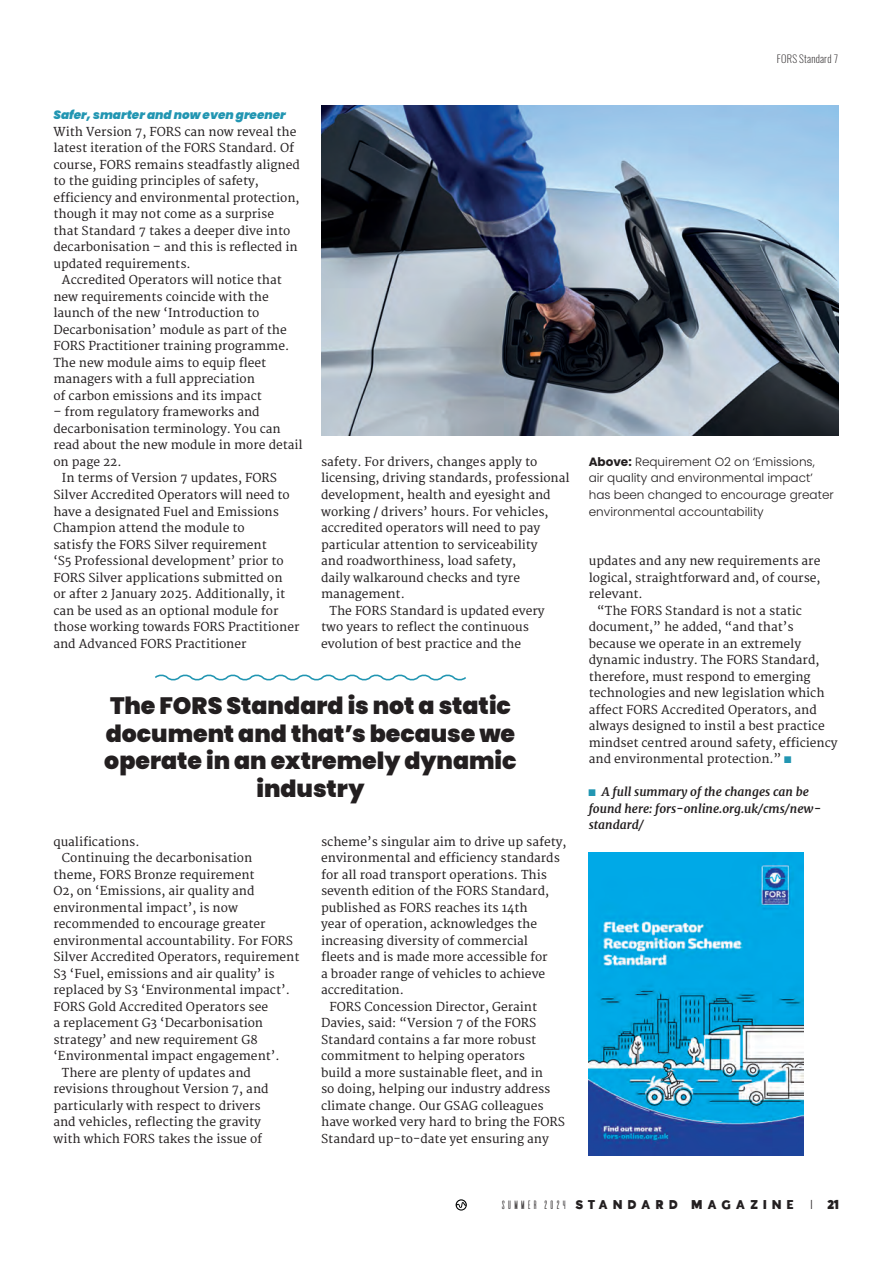
<style>
.page{position:relative;width:894px;height:1264px;background:#fff}
.page>*{position:absolute;margin:0;border:0;box-sizing:border-box;transform-origin:0 0}
.t1{font:900 23.7px/27.6px "Poppins";color:#231f20;text-align:center}
.t2{font:12px/16.5px "Merriweather";color:#231f20}
.t3{font:300 12px/16.5px "Poppins";color:#231f20}
.t4{font:italic 700 12px/16.5px "Merriweather";color:#231f20}
.t5{font:italic 900 12px "Poppins";color:#2296b2}
.t6{font:10.5px "De Valencia";color:#231f20}
.t7{font:200 10.5px "Oswald";letter-spacing:.02em;color:#231f20}
.t8{font:10.5px "Indigo";letter-spacing:.555em;color:#231f20}
.s1{font-weight:700}
.s2{font-family:"Alata";color:#2296b2}
.s3{font-family:"Alata";font-weight:400;font-style:normal;color:#2296b2}
.s4{font-family:"Indigo"}
</style>
<div class="page">
<svg style="left:456px;top:1199px;width:11px;height:11px"></svg>
<img style="left:589px;top:852px;width:215px;height:303px">
<svg style="left:155px;top:674px;width:311px;height:7px"></svg>
<img style="left:321px;top:106px;width:517px;height:329px">
<p class="t7" style="left:777px;top:51px;width:63px">FORS Standard 7</p>
<p class="t5" style="left:53px;top:108px;width:234px">Safer, smarter and now even greener</p>
<p class="t2" style="left:53px;top:124px;width:248px">With Version 7, FORS can now reveal the latest iteration of the FORS Standard. Of course, FORS remains steadfastly aligned to the guiding principles of safety, efficiency and environmental protection, though it may not come as a surprise that Standard 7 takes a deeper dive into decarbonisation – and this is reflected in updated requirements.</p>
<p class="t2" style="left:53px;top:272px;width:237px;text-indent:9px">Accredited Operators will notice that new requirements coincide with the launch of the new ‘Introduction to Decarbonisation’ module as part of the FORS Practitioner training programme.<br>The new module aims to equip fleet managers with a full appreciation<br>of carbon emissions and its impact</p>
<p class="t2" style="left:53px;top:404px;width:208px">– from regulatory frameworks and</p>
<p class="t2" style="left:53px;top:421px;width:229px">decarbonisation terminology. You can</p>
<p class="t2" style="left:53px;top:437px;width:251px">read about the new module in more detail</p>
<p class="t2" style="left:53px;top:454px;width:70px">on page 22.</p>
<p class="t2" style="left:62px;top:470px;width:217px">In terms of Version 7 updates, FORS</p>
<p class="t2" style="left:53px;top:487px;width:238px">Silver Accredited Operators will need to</p>
<p class="t2" style="left:53px;top:503px;width:227px">have a designated Fuel and Emissions</p>
<p class="t2" style="left:53px;top:520px;width:193px">Champion attend the module to</p>
<p class="t2" style="left:53px;top:536px;width:215px">satisfy the FORS Silver requirement</p>
<p class="t2" style="left:53px;top:553px;width:232px">‘S5 Professional development’ prior to</p>
<p class="t2" style="left:53px;top:569px;width:231px">FORS Silver applications submitted on</p>
<p class="t2" style="left:53px;top:586px;width:233px">or after 2 January 2025. Additionally, it</p>
<p class="t2" style="left:53px;top:602px;width:227px">can be used as an optional module for</p>
<p class="t2" style="left:53px;top:619px;width:248px">those working towards FORS Practitioner</p>
<p class="t2" style="left:53px;top:635px;width:195px">and Advanced FORS Practitioner</p>
<p class="t2" style="left:321px;top:454px;width:218px">safety. For drivers, changes apply to</p>
<p class="t2" style="left:321px;top:470px;width:250px">licensing, driving standards, professional</p>
<p class="t2" style="left:321px;top:487px;width:231px">development, health and eyesight and</p>
<p class="t2" style="left:321px;top:503px;width:229px">working / drivers’ hours. For vehicles,</p>
<p class="t2" style="left:321px;top:520px;width:221px">accredited operators will need to pay</p>
<p class="t2" style="left:321px;top:536px;width:218px">particular attention to serviceability</p>
<p class="t2" style="left:321px;top:553px;width:197px">and roadworthiness, load safety,</p>
<p class="t2" style="left:321px;top:569px;width:200px">daily walkaround checks and tyre</p>
<p class="t2" style="left:321px;top:586px;width:85px">management.</p>
<p class="t2" style="left:330px;top:602px;width:217px">The FORS Standard is updated every</p>
<p class="t2" style="left:321px;top:619px;width:209px">two years to reflect the continuous</p>
<p class="t2" style="left:321px;top:635px;width:201px">evolution of best practice and the</p>
<h1 class="t1" style="left:104px;top:692px;width:414px">The FORS Standard is not a static document and that’s because we operate in an extremely dynamic industry</h1>
<p class="t2" style="left:53px;top:833px;width:88px">qualifications.</p>
<p class="t2" style="left:62px;top:850px;width:192px">Continuing the decarbonisation</p>
<p class="t2" style="left:53px;top:866px;width:203px">theme, FORS Bronze requirement</p>
<p class="t2" style="left:53px;top:883px;width:203px">O2, on ‘Emissions, air quality and</p>
<p class="t2" style="left:53px;top:899px;width:186px">environmental impact’, is now</p>
<p class="t2" style="left:53px;top:916px;width:214px">recommended to encourage greater</p>
<p class="t2" style="left:53px;top:932px;width:241px">environmental accountability. For FORS</p>
<p class="t2" style="left:53px;top:949px;width:247px">Silver Accredited Operators, requirement</p>
<p class="t2" style="left:53px;top:965px;width:223px">S3 ‘Fuel, emissions and air quality’ is</p>
<p class="t2" style="left:53px;top:982px;width:238px">replaced by S3 ‘Environmental impact’.</p>
<p class="t2" style="left:53px;top:998px;width:216px">FORS Gold Accredited Operators see</p>
<p class="t2" style="left:53px;top:1015px;width:211px">a replacement G3 ‘Decarbonisation</p>
<p class="t2" style="left:53px;top:1031px;width:206px">strategy’ and new requirement G8</p>
<p class="t2" style="left:53px;top:1048px;width:228px">‘Environmental impact engagement’.</p>
<p class="t2" style="left:62px;top:1064px;width:190px">There are plenty of updates and</p>
<p class="t2" style="left:53px;top:1081px;width:217px">revisions throughout Version 7, and</p>
<p class="t2" style="left:53px;top:1097px;width:209px">particularly with respect to drivers</p>
<p class="t2" style="left:53px;top:1114px;width:209px">and vehicles, reflecting the gravity</p>
<p class="t2" style="left:53px;top:1130px;width:210px">with which FORS takes the issue of</p>
<p class="t2" style="left:321px;top:833px;width:247px">scheme’s singular aim to drive up safety,</p>
<p class="t2" style="left:321px;top:850px;width:240px">environmental and efficiency standards</p>
<p class="t2" style="left:321px;top:866px;width:227px">for all road transport operations. This</p>
<p class="t2" style="left:321px;top:883px;width:230px">seventh edition of the FORS Standard,</p>
<p class="t2" style="left:321px;top:899px;width:208px">published as FORS reaches its 14th</p>
<p class="t2" style="left:321px;top:916px;width:217px">year of operation, acknowledges the</p>
<p class="t2" style="left:321px;top:932px;width:208px">increasing diversity of commercial</p>
<p class="t2" style="left:321px;top:949px;width:228px">fleets and is made more accessible for</p>
<p class="t2" style="left:321px;top:965px;width:226px">a broader range of vehicles to achieve</p>
<p class="t2" style="left:321px;top:982px;width:84px">accreditation.</p>
<p class="t2" style="left:330px;top:998px;width:209px">FORS Concession Director, Geraint</p>
<p class="t2" style="left:321px;top:1015px;width:217px">Davies, said: “Version 7 of the FORS</p>
<p class="t2" style="left:321px;top:1031px;width:217px">Standard contains a far more robust</p>
<p class="t2" style="left:321px;top:1048px;width:205px">commitment to helping operators</p>
<p class="t2" style="left:321px;top:1064px;width:223px">build a more sustainable fleet, and in</p>
<p class="t2" style="left:321px;top:1081px;width:231px">so doing, helping our industry address</p>
<p class="t2" style="left:321px;top:1097px;width:224px">climate change. Our GSAG colleagues</p>
<p class="t2" style="left:321px;top:1114px;width:245px">have worked very hard to bring the FORS</p>
<p class="t2" style="left:321px;top:1130px;width:229px">Standard up-to-date yet ensuring any</p>
<p class="t3" style="left:589px;top:454px;width:246px"><span class="s1">Above:</span> Requirement O2 on ‘Emissions,<br>air quality and environmental impact’ has been changed to encourage greater environmental accountability</p>
<p class="t2" style="left:589px;top:553px;width:233px">updates and any new requirements are</p>
<p class="t2" style="left:589px;top:569px;width:233px">logical, straightforward and, of course,</p>
<p class="t2" style="left:589px;top:586px;width:55px">relevant.</p>
<p class="t2" style="left:597px;top:602px;width:206px">“The FORS Standard is not a static</p>
<p class="t2" style="left:589px;top:619px;width:206px">document,” he added, “and that’s</p>
<p class="t2" style="left:589px;top:635px;width:214px">because we operate in an extremely</p>
<p class="t2" style="left:589px;top:652px;width:232px">dynamic industry. The FORS Standard,</p>
<p class="t2" style="left:589px;top:668px;width:223px">therefore, must respond to emerging</p>
<p class="t2" style="left:589px;top:685px;width:237px">technologies and new legislation which</p>
<p class="t2" style="left:589px;top:701px;width:230px">affect FORS Accredited Operators, and</p>
<p class="t2" style="left:589px;top:718px;width:237px">always designed to instil a best practice</p>
<p class="t2" style="left:589px;top:734px;width:250px">mindset centred around safety, efficiency</p>
<p class="t2" style="left:589px;top:751px;width:204px">and environmental protection.” <span class="s2">◼</span></p>
<p class="t4" style="left:589px;top:783px;width:234px"><span class="s3">◼</span> A full summary of the changes can be found here: fors-online.org.uk/cms/new&shy;standard/</p>
<p class="t6" style="left:500px;top:1199px;width:179px">SUMMER 2024 <span class="s4">S T A N D A R D</span></p>
<p class="t8" style="left:692px;top:1197px;width:103px">MAGAZINE</p>
<p class="t8" style="left:808px;top:1197px;width:31px">| 21</p>
</div>
